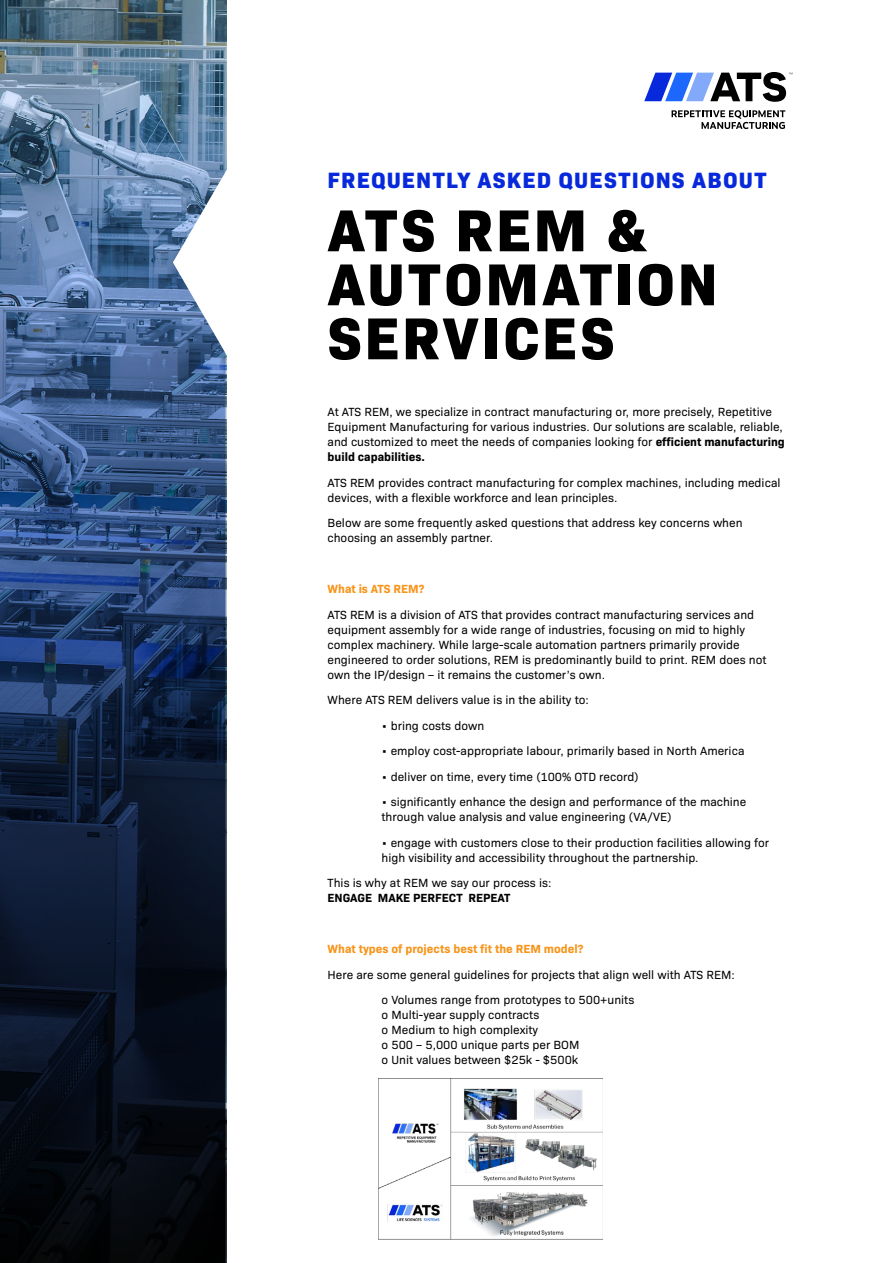
<style>
.page{position:relative;width:893px;height:1263px;background:#fff}
.page>*{position:absolute;margin:0;border:0;box-sizing:border-box;transform-origin:0 0}
.t1{font:800 60px/54px "Bio Sans";letter-spacing:.04em;color:#000}
.t2{font:800 22.5px "Bio Sans";letter-spacing:.05em;color:#0729db}
.t3{font:12px/15px "Bio Sans";color:#000}
.t4{font:700 12px "Bio Sans";color:#f79419}
.t5{font:700 12px "Bio Sans";color:#000}
.s1{font-weight:700}
</style>
<div class="page">
<svg style="left:644px;top:72px;width:148px;height:30px"></svg>
<svg style="left:672px;top:110px;width:113px;height:19px"></svg>
<img style="left:0;top:0;width:226px;height:1263px">
<svg style="left:173px;top:166px;width:54px;height:193px"></svg>
<img style="left:378px;top:1079px;width:224px;height:160px">
<h2 class="t2" style="left:328px;top:163px;width:440px">FREQUENTLY ASKED QUESTIONS ABOUT</h2>
<h1 class="t1" style="left:328px;top:198px;width:392px">ATS REM &amp;<br>AUTOMATION<br>SERVICES</h1>
<p class="t3" style="left:328px;top:404px;width:459px">At ATS REM, we specialize in contract manufacturing or, more precisely, Repetitive Equipment Manufacturing for various industries. Our solutions are scalable, reliable, and customized to meet the needs of companies looking for <span class="s1">efficient manufacturing build capabilities.</span></p>
<p class="t3" style="left:328px;top:474px;width:454px">ATS REM provides contract manufacturing for complex machines, including medical devices, with a flexible workforce and lean principles.</p>
<p class="t3" style="left:328px;top:515px;width:416px">Below are some frequently asked questions that address key concerns when choosing an assembly partner.</p>
<p class="t4" style="left:328px;top:580px;width:98px">What is ATS REM?</p>
<p class="t3" style="left:328px;top:606px;width:440px">ATS REM is a division of ATS that provides contract manufacturing services and equipment assembly for a wide range of industries, focusing on mid to highly complex machinery. While large-scale automation partners primarily provide engineered to order solutions, REM is predominantly build to print. REM does not own the IP/design – it remains the customer’s own.</p>
<p class="t3" style="left:328px;top:692px;width:263px">Where ATS REM delivers value is in the ability to:</p>
<p class="t3" style="left:382px;top:717px;width:104px">• bring costs down</p>
<p class="t3" style="left:382px;top:743px;width:364px">• employ cost-appropriate labour, primarily based in North America</p>
<p class="t3" style="left:382px;top:768px;width:258px">• deliver on time, every time (100% OTD record)</p>
<p class="t3" style="left:382px;top:794px;width:366px">• significantly enhance the design and performance of the machine through value analysis and value engineering (VA/VE)</p>
<p class="t3" style="left:382px;top:834px;width:389px">• engage with customers close to their production facilities allowing for high visibility and accessibility throughout the partnership.</p>
<p class="t3" style="left:328px;top:875px;width:225px">This is why at REM we say our process is:</p>
<p class="t5" style="left:328px;top:889px;width:184px">ENGAGE MAKE PERFECT REPEAT</p>
<p class="t4" style="left:328px;top:940px;width:257px">What types of projects best fit the REM model?</p>
<p class="t3" style="left:382px;top:961px;width:355px;line-height:25.5px;text-indent:-54px">Here are some general guidelines for projects that align well with ATS REM: o Volumes range from prototypes to 500+units</p>
<p class="t3" style="left:382px;top:1007px;width:199px">o Multi-year supply contracts<br>o Medium to high complexity<br>o 500 – 5,000 unique parts per BOM o Unit values between $25k - $500k</p>
</div>
